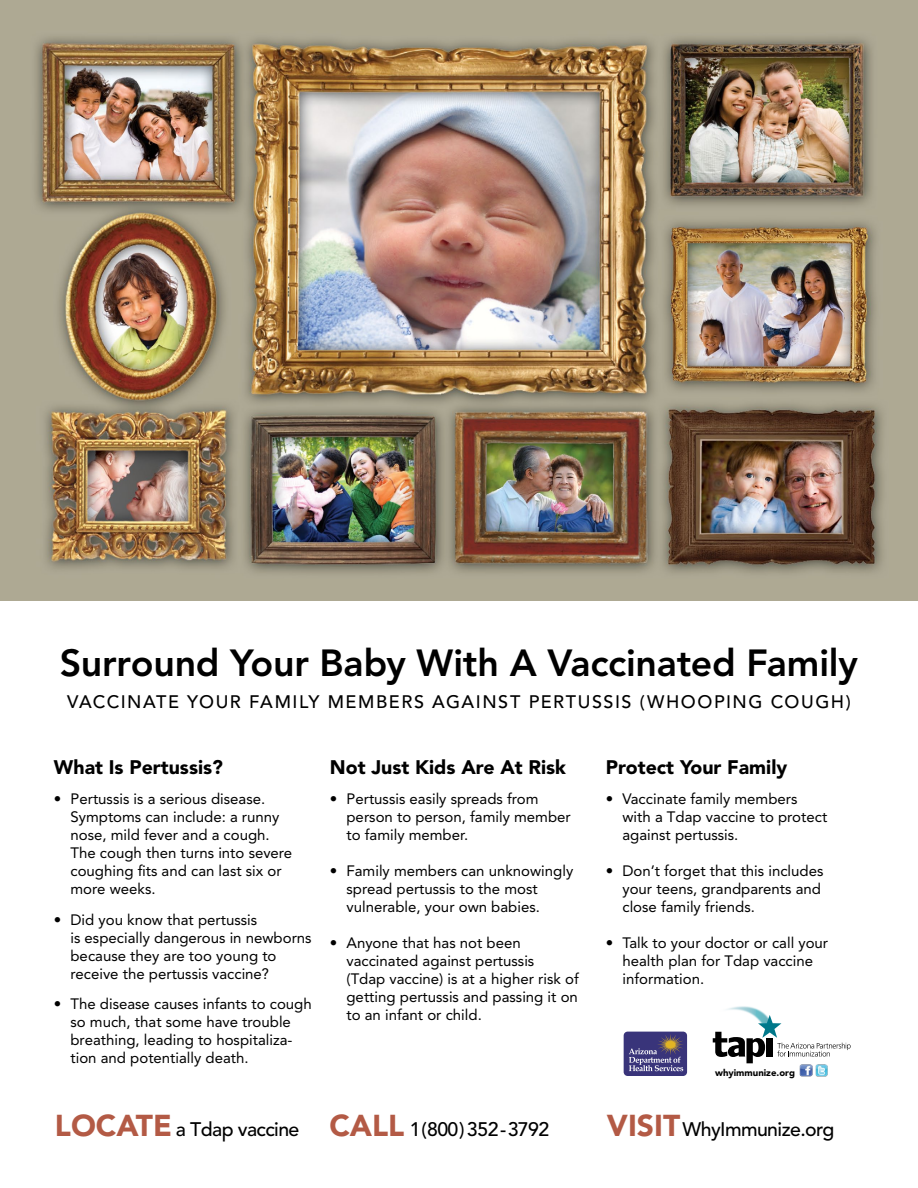
<style>
.page{position:relative;width:918px;height:1188px;background:#fff}
.page>*{position:absolute;margin:0;border:0;box-sizing:border-box;transform-origin:0 0}
.t1{font:800 37.5px "Avenir";letter-spacing:-.005em;color:#000}
.t2{font:500 19.5px "Avenir";letter-spacing:-.03em;color:#000}
.t3{font:900 19.5px "Avenir";color:#000}
.t4{font:500 18px "Avenir";letter-spacing:.085em;color:#000}
.t5{font:15px/18px "Avenir";color:#000}
.t6{font:900 9.6px "Avenir";color:#000}
.s1{font-weight:900;font-size:30px;color:#b35a45}
</style>
<div class="page">
<img style="left:727px;top:1006px;width:39px;height:9px">
<svg style="left:713px;top:1015px;width:138px;height:62px"></svg>
<div style="left:624px;top:1032px;width:63px;height:44px;background:#39347a;border-radius:4px"></div>
<svg style="left:629px;top:1034px;width:55px;height:37px"></svg>
<img style="left:0;top:0;width:918px;height:601px">
<h1 class="t1" style="left:60px;top:641px;width:800px">Surround Your Baby With A Vaccinated Family</h1>
<p class="t4" style="left:67px;top:691px;width:785px">VACCINATE YOUR FAMILY MEMBERS AGAINST PERTUSSIS (WHOOPING COUGH)</p>
<h2 class="t3" style="left:54px;top:755px;width:170px">What Is Pertussis?</h2>
<p class="t5" style="left:70px;top:790px;width:223px;text-indent:-16px">• Pertussis is a serious disease.<br>Symptoms can include: a runny nose, mild fever and a cough.<br>The cough then turns into severe coughing fits and can last six or more weeks.</p>
<p class="t5" style="left:70px;top:911px;width:243px;text-indent:-16px">• Did you know that pertussis<br>is especially dangerous in newborns because they are too young to receive the pertussis vaccine?</p>
<p class="t5" style="left:70px;top:995px;width:243px;text-indent:-16px">• The disease causes infants to cough so much, that some have trouble breathing, leading to hospitaliza&shy;tion and potentially death.</p>
<h2 class="t3" style="left:330px;top:755px;width:238px">Not Just Kids Are At Risk</h2>
<p class="t5" style="left:346px;top:790px;width:226px;text-indent:-16px">• Pertussis easily spreads from person to person, family member to family member.</p>
<p class="t5" style="left:346px;top:862px;width:228px;text-indent:-16px">• Family members can unknowingly spread pertussis to the most vulnerable, your own babies.</p>
<p class="t5" style="left:346px;top:934px;width:234px;text-indent:-16px">• Anyone that has not been vaccinated against pertussis<br>(Tdap vaccine) is at a higher risk of getting pertussis and passing it on to an infant or child.</p>
<h2 class="t3" style="left:606px;top:755px;width:183px">Protect Your Family</h2>
<p class="t5" style="left:622px;top:790px;width:206px;text-indent:-16px">• Vaccinate family members with a Tdap vaccine to protect against pertussis.</p>
<p class="t5" style="left:622px;top:862px;width:202px;text-indent:-16px">• Don’t forget that this includes your teens, grandparents and close family friends.</p>
<p class="t5" style="left:622px;top:934px;width:207px;text-indent:-16px">• Talk to your doctor or call your health plan for Tdap vaccine information.</p>
<p class="t6" style="left:715px;top:1067px;width:81px">whyimmunize.org</p>
<h2 class="t2" style="left:55px;top:1118px;width:496px"><span class="s1">LOCATE</span> A TDAP VACCINE <span class="s1">CALL</span> 1(800) 352 - 3792</h2>
<h2 class="t2" style="left:607px;top:1118px;width:229px"><span class="s1">VISIT</span>WHYIMMUNIZE.ORG</h2>
</div>
